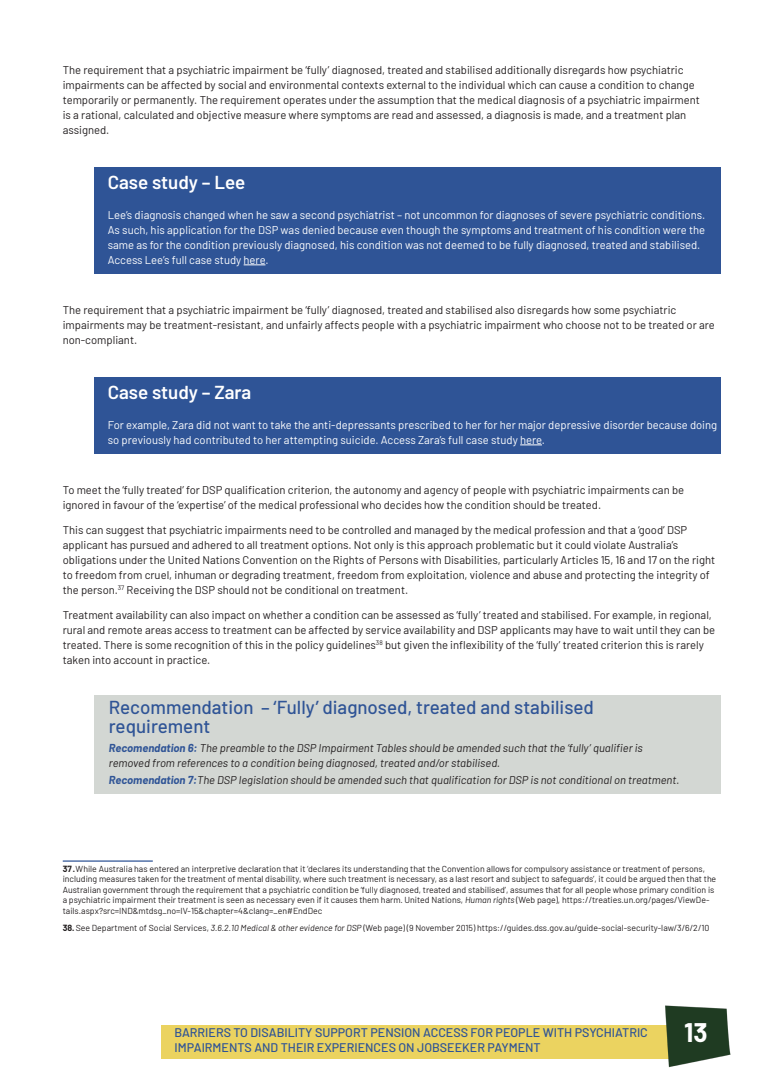
<style>
.page{position:relative;width:780px;height:1088px;background:#fff}
.page>*{position:absolute;margin:0;border:0;box-sizing:border-box;transform-origin:0 0}
.t1{font:700 26.25px "Barlow";color:#fff}
.Nrecom{font:500 18.75px/18.8px "Barlow";color:#2f5496}
.study{font:600 18.75px "Barlow";color:#fff}
.t2{font:500 12.5px/15px "Barlow";color:#2f5496}
.t3{font:11.25px/15px "Barlow";color:#231f20}
.study-2{font:11.25px/15px "Barlow";color:#fff}
.Nrecom-2{font:italic 11.25px/15px "Barlow";color:#231f20}
.t4{font:8.75px/10.5px "Barlow";color:#231f20}
.s1{font-weight:700;color:#2f5496}
.s2{font-weight:700}
.s3{font-style:italic}
</style>
<div class="page">
<div style="left:161px;top:1025px;width:22px;height:33px;background:#ebd360"></div>
<div style="left:175px;top:1025px;width:523px;height:33px;background:#ebd360"></div>
<img style="left:658px;top:1005px;width:73px;height:63px">
<div style="left:95px;top:167px;width:625px;height:106px;background:#2f5496"></div>
<svg style="left:244px;top:265px;width:21px;height:1px"></svg>
<div style="left:95px;top:377px;width:625px;height:76px;background:#2f5496"></div>
<svg style="left:520px;top:445px;width:22px;height:1px"></svg>
<div style="left:95px;top:695px;width:625px;height:98px;background:#d3d7d3"></div>
<hr style="left:63px;top:860px;width:90px;height:2px;background:#2f5496">
<p class="t3" style="left:63px;top:62px;width:638px">The requirement that a psychiatric impairment be ‘fully’ diagnosed, treated and stabilised additionally disregards how psychiatric impairments can be affected by social and environmental contexts external to the individual which can cause a condition to change temporarily or permanently. The requirement operates under the assumption that the medical diagnosis of a psychiatric impairment is a rational, calculated and objective measure where symptoms are read and assessed, a diagnosis is made, and a treatment plan assigned.</p>
<p class="study" style="left:108px;top:168px;width:139px">Case study – Lee</p>
<p class="study-2" style="left:108px;top:207px;width:599px">Lee’s diagnosis changed when he saw a second psychiatrist – not uncommon for diagnoses of severe psychiatric conditions.<br>As such, his application for the DSP was denied because even though the symptoms and treatment of his condition were the same as for the condition previously diagnosed, his condition was not deemed to be fully diagnosed, treated and stabilised.<br>Access Lee’s full case study here.</p>
<p class="t3" style="left:63px;top:302px;width:653px">The requirement that a psychiatric impairment be ‘fully’ diagnosed, treated and stabilised also disregards how some psychiatric impairments may be treatment-resistant, and unfairly affects people with a psychiatric impairment who choose not to be treated or are non-compliant.</p>
<p class="study" style="left:108px;top:378px;width:145px">Case study – Zara</p>
<p class="study-2" style="left:108px;top:417px;width:611px">For example, Zara did not want to take the anti-depressants prescribed to her for her major depressive disorder because doing so previously had contributed to her attempting suicide. Access Zara’s full case study here.</p>
<p class="t3" style="left:63px;top:482px;width:622px">To meet the ‘fully treated’ for DSP qualification criterion, the autonomy and agency of people with psychiatric impairments can be ignored in favour of the ‘expertise’ of the medical professional who decides how the condition should be treated.</p>
<p class="t3" style="left:63px;top:522px;width:654px">This can suggest that psychiatric impairments need to be controlled and managed by the medical profession and that a ‘good’ DSP applicant has pursued and adhered to all treatment options. Not only is this approach problematic but it could violate Australia’s obligations under the United Nations Convention on the Rights of Persons with Disabilities, particularly Articles 15, 16 and 17 on the right to freedom from cruel, inhuman or degrading treatment, freedom from exploitation, violence and abuse and protecting the integrity of the person.<sup>37</sup> Receiving the DSP should not be conditional on treatment.</p>
<p class="t3" style="left:63px;top:607px;width:654px">Treatment availability can also impact on whether a condition can be assessed as ‘fully’ treated and stabilised. For example, in regional, rural and remote areas access to treatment can be affected by service availability and DSP applicants may have to wait until they can be treated. There is some recognition of this in the policy guidelines<sup>38</sup> but given the inflexibility of the ‘fully’ treated criterion this is rarely taken into account in practice.</p>
<p class="Nrecom" style="left:109px;top:696px;width:486px">Recommendation – ‘Fully’ diagnosed, treated and stabilised requirement</p>
<p class="Nrecom-2" style="left:109px;top:739px;width:535px"><span class="s1">Recomendation 6:</span> The preamble to the DSP Impairment Tables should be amended such that the ‘fully’ qualifier is removed from references to a condition being diagnosed, treated and/or stabilised.</p>
<p class="Nrecom-2" style="left:109px;top:772px;width:572px"><span class="s1">Recomendation 7:</span>The DSP legislation should be amended such that qualification for DSP is not conditional on treatment.</p>
<p class="t4" style="left:63px;top:862px;width:655px"><span class="s2">37 .</span>While Australia has entered an interpretive declaration that it ‘declares its understanding that the Convention allows for compulsory assistance or treatment of persons, including measures taken for the treatment of mental disability, where such treatment is necessary, as a last resort and subject to safeguards’, it could be argued then that the Australian government through the requirement that a psychiatric condition be ‘fully diagnosed, treated and stabilised’, assumes that for all people whose primary condition is a psychiatric impairment their treatment is seen as necessary even if it causes them harm. United Nations, <span class="s3">Human rights</span> (Web page), https://treaties.un.org/pages/ViewDe&shy;tails.aspx?src=IND&amp;mtdsg_no=IV-15&amp;chapter=4&amp;clang=_en#EndDec</p>
<p class="t4" style="left:63px;top:922px;width:648px"><span class="s2">38.</span>See Department of Social Services, <span class="s3">3.6.2.10 Medical &amp; other evidence for DSP</span> (Web page) (9 November 2015) https://guides.dss.gov.au/guide-social-security-law/3/6/2/10</p>
<p class="t2" style="left:175px;top:1024px;width:474px">BARRIERS TO DISABILITY SUPPORT PENSION ACCESS FOR PEOPLE WITH PSYCHIATRIC<br>IMPAIRMENTS AND THEIR EXPERIENCES ON JOBSEEKER PAYMENT</p>
<h1 class="t1" style="left:684px;top:1012px;width:25px">13</h1>
</div>
